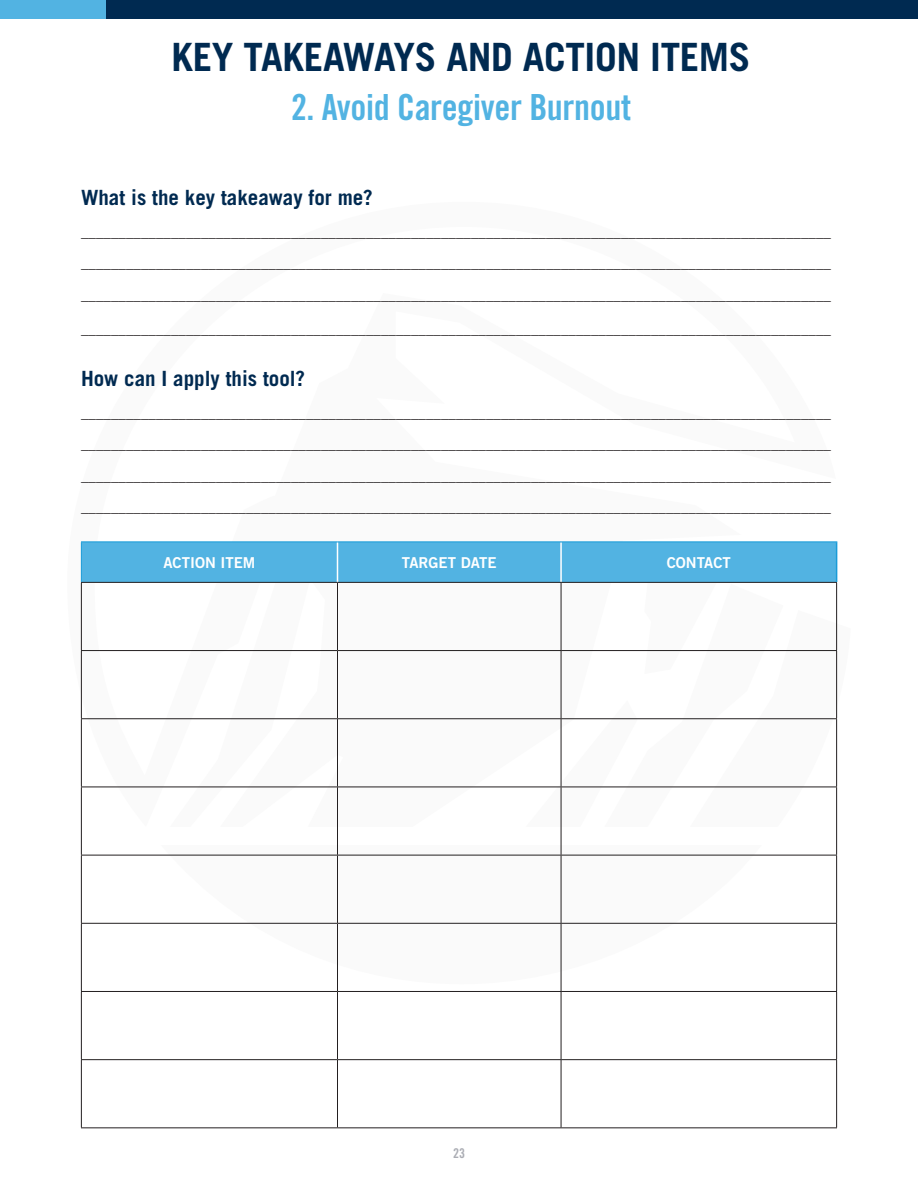
<style>
.page{position:relative;width:918px;height:1188px;background:#fff}
.page>*{position:absolute;margin:0;border:0;box-sizing:border-box;transform-origin:0 0}
.t1{font:700 39px "Trade Gothic";letter-spacing:-.01em;color:#002a51}
.t2{font:36px "Trade Gothic Bold Cond Twenty";letter-spacing:-.01em;color:#52b3e2}
.t3{font:700 21px "Trade Gothic";color:#002a51}
.t4{font:300 15px/31.5px "Trade Gothic";color:#231f20;text-align:justify}
.t5{font:15px "Trade Gothic Bold Two";color:#fff}
.t6{font:13.5px "Trade Gothic Bold Cond Twenty";color:#abadb4}
</style>
<div class="page">
<svg style="left:80px;top:541px;width:758px;height:443px"></svg>
<div style="left:0;top:0;width:918px;height:19px;background:#52b3e2"></div>
<div style="left:106px;top:0;width:812px;height:19px;background:#002a51"></div>
<div style="left:82px;top:543px;width:754px;height:39px;background:#52b3e2"></div>
<hr style="left:337px;top:583px;width:1px;height:67px;background:#231f20">
<hr style="left:561px;top:583px;width:1px;height:67px;background:#231f20">
<hr style="left:81px;top:650px;width:257px;height:1px;background:#231f20">
<hr style="left:338px;top:650px;width:223px;height:1px;background:#231f20">
<hr style="left:337px;top:651px;width:1px;height:67px;background:#231f20">
<hr style="left:561px;top:650px;width:276px;height:1px;background:#231f20">
<hr style="left:561px;top:651px;width:1px;height:67px;background:#231f20">
<hr style="left:81px;top:718px;width:257px;height:1px;background:#231f20">
<hr style="left:338px;top:718px;width:223px;height:1px;background:#231f20">
<hr style="left:337px;top:719px;width:1px;height:68px;background:#231f20">
<hr style="left:561px;top:718px;width:276px;height:1px;background:#231f20">
<hr style="left:561px;top:719px;width:1px;height:68px;background:#231f20">
<hr style="left:81px;top:787px;width:257px;height:1px;background:#231f20">
<hr style="left:338px;top:787px;width:223px;height:1px;background:#231f20">
<hr style="left:337px;top:787px;width:1px;height:68px;background:#231f20">
<hr style="left:561px;top:787px;width:276px;height:1px;background:#231f20">
<hr style="left:561px;top:787px;width:1px;height:68px;background:#231f20">
<hr style="left:81px;top:855px;width:257px;height:1px;background:#231f20">
<hr style="left:338px;top:855px;width:223px;height:1px;background:#231f20">
<hr style="left:337px;top:855px;width:1px;height:68px;background:#231f20">
<hr style="left:561px;top:855px;width:276px;height:1px;background:#231f20">
<hr style="left:561px;top:855px;width:1px;height:68px;background:#231f20">
<hr style="left:81px;top:923px;width:257px;height:1px;background:#231f20">
<hr style="left:338px;top:923px;width:223px;height:1px;background:#231f20">
<hr style="left:337px;top:924px;width:1px;height:67px;background:#231f20">
<hr style="left:561px;top:923px;width:276px;height:1px;background:#231f20">
<hr style="left:561px;top:924px;width:1px;height:67px;background:#231f20">
<hr style="left:337px;top:992px;width:1px;height:67px;background:#231f20">
<hr style="left:561px;top:992px;width:1px;height:67px;background:#231f20">
<hr style="left:337px;top:1060px;width:1px;height:67px;background:#231f20">
<hr style="left:561px;top:1060px;width:1px;height:67px;background:#231f20">
<hr style="left:337px;top:542px;width:1px;height:40px;background:#fff">
<hr style="left:560px;top:542px;width:2px;height:40px;background:#fff">
<hr style="left:81px;top:582px;width:257px;height:1px;background:#231f20">
<hr style="left:81px;top:583px;width:1px;height:67px;background:#231f20">
<hr style="left:338px;top:582px;width:223px;height:1px;background:#231f20">
<hr style="left:561px;top:582px;width:276px;height:1px;background:#231f20">
<hr style="left:836px;top:583px;width:1px;height:67px;background:#231f20">
<hr style="left:81px;top:651px;width:1px;height:67px;background:#231f20">
<hr style="left:836px;top:651px;width:1px;height:67px;background:#231f20">
<hr style="left:81px;top:719px;width:1px;height:68px;background:#231f20">
<hr style="left:836px;top:719px;width:1px;height:68px;background:#231f20">
<hr style="left:81px;top:787px;width:1px;height:68px;background:#231f20">
<hr style="left:836px;top:787px;width:1px;height:68px;background:#231f20">
<hr style="left:81px;top:855px;width:1px;height:68px;background:#231f20">
<hr style="left:836px;top:855px;width:1px;height:68px;background:#231f20">
<hr style="left:81px;top:924px;width:1px;height:67px;background:#231f20">
<hr style="left:836px;top:924px;width:1px;height:67px;background:#231f20">
<hr style="left:81px;top:991px;width:257px;height:1px;background:#231f20">
<hr style="left:81px;top:992px;width:1px;height:67px;background:#231f20">
<hr style="left:338px;top:991px;width:223px;height:1px;background:#231f20">
<hr style="left:561px;top:991px;width:276px;height:1px;background:#231f20">
<hr style="left:836px;top:992px;width:1px;height:67px;background:#231f20">
<hr style="left:81px;top:1059px;width:257px;height:1px;background:#231f20">
<hr style="left:81px;top:1060px;width:1px;height:67px;background:#231f20">
<hr style="left:338px;top:1059px;width:223px;height:1px;background:#231f20">
<hr style="left:561px;top:1059px;width:276px;height:1px;background:#231f20">
<hr style="left:836px;top:1060px;width:1px;height:67px;background:#231f20">
<hr style="left:81px;top:1127px;width:257px;height:1px;background:#231f20">
<hr style="left:338px;top:1127px;width:223px;height:1px;background:#231f20">
<hr style="left:561px;top:1127px;width:276px;height:1px;background:#231f20">
<hr style="left:81px;top:542px;width:257px;height:1px;background:#1a9cd8">
<hr style="left:81px;top:542px;width:1px;height:40px;background:#1a9cd8">
<hr style="left:338px;top:542px;width:223px;height:1px;background:#1a9cd8">
<hr style="left:561px;top:542px;width:276px;height:1px;background:#1a9cd8">
<hr style="left:836px;top:542px;width:1px;height:40px;background:#1a9cd8">
<h1 class="t1" style="left:172px;top:33px;width:581px">KEY TAKEAWAYS AND ACTION ITEMS</h1>
<h2 class="t2" style="left:291px;top:85px;width:342px">2. Avoid Caregiver Burnout</h2>
<h3 class="t3" style="left:81px;top:185px;width:293px">What is the key takeaway for me?</h3>
<p class="t4" style="left:81px;top:215px;width:751px">____________________________________________________________________________________________________ ____________________________________________________________________________________________________ ____________________________________________________________________________________________________</p>
<p class="t4" style="left:81px;top:313px;width:751px">____________________________________________________________________________________________________</p>
<h3 class="t3" style="left:81px;top:366px;width:226px">How can I apply this tool?</h3>
<p class="t4" style="left:81px;top:397px;width:751px">____________________________________________________________________________________________________ ____________________________________________________________________________________________________ ____________________________________________________________________________________________________ ____________________________________________________________________________________________________</p>
<p class="t5" style="left:163px;top:554px;width:94px">ACTION ITEM</p>
<p class="t5" style="left:402px;top:554px;width:96px">TARGET DATE</p>
<p class="t5" style="left:667px;top:554px;width:66px">CONTACT</p>
<p class="t6" style="left:453px;top:1145px;width:13px">23</p>
</div>
